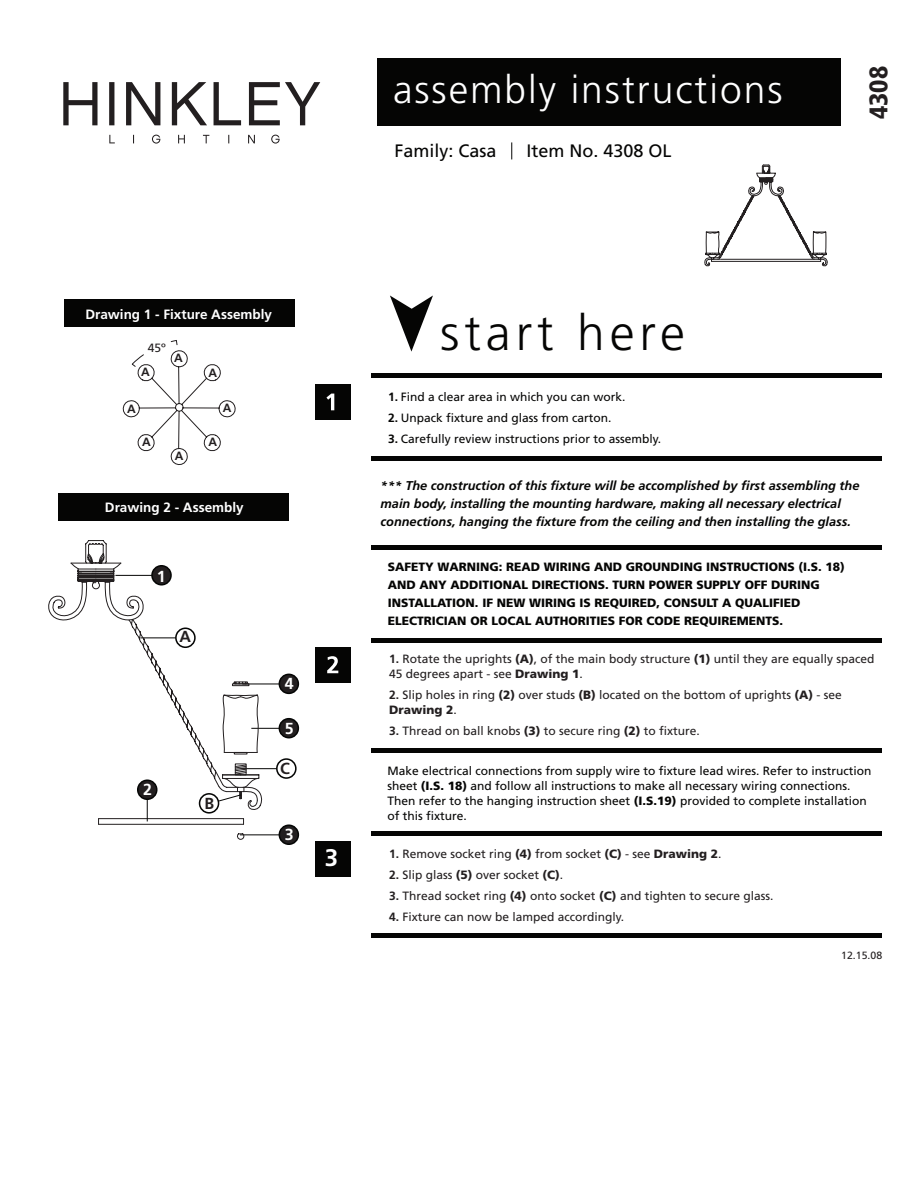
<style>
.page{position:relative;width:918px;height:1188px;background:#fff}
.page>*{position:absolute;margin:0;border:0;box-sizing:border-box;transform-origin:0 0}
.t1{font:300 49.65px "Frutiger LT Std";letter-spacing:.1em;color:#050504}
.t2{font:300 39px "Frutiger LT Std";letter-spacing:.05em;color:#fff}
.t3{font:900 condensed 25.5px "Frutiger LT Std";color:#231f20}
.t4{font:700 24px "Frutiger LT Std";color:#fff}
.t5{font:18px "Frutiger LT Std";color:#050504}
.t6{font:700 16.05px "Frutiger LT Std";color:#fff}
.t7{font:700 16.05px "Frutiger LT Std";color:#231f20}
.t8{font:700 13.5px "Frutiger LT Std";color:#fff}
.t9{font:italic 700 12.75px/18px "Frutiger LT Std";color:#050504}
.t10{font:12px/15px "Frutiger LT Std";color:#231f20}
.t11{font:12px/15px "Frutiger LT Std";color:#050504}
.t12{font:900 12px/18px "Frutiger LT Std";color:#050504}
.t13{font:700 12px "Frutiger LT Std";color:#231f20}
.t14{font:10.5px "Frutiger LT Std";color:#231f20}
.s1{font-weight:700}
.s2{font-weight:900}
</style>
<div class="page">
<div style="left:377px;top:58px;width:463px;height:68px;background:#050504"></div>
<svg style="left:390px;top:295px;width:43px;height:57px"></svg>
<div style="left:315px;top:384px;width:35px;height:36px;background:#050504"></div>
<svg style="left:326px;top:394px;width:8px;height:16px"></svg>
<div style="left:371px;top:373px;width:511px;height:5px;background:#050504"></div>
<div style="left:371px;top:456px;width:511px;height:5px;background:#050504"></div>
<div style="left:371px;top:545px;width:511px;height:5px;background:#050504"></div>
<div style="left:371px;top:638px;width:511px;height:5px;background:#050504"></div>
<div style="left:371px;top:748px;width:511px;height:5px;background:#050504"></div>
<div style="left:371px;top:831px;width:511px;height:5px;background:#050504"></div>
<div style="left:371px;top:933px;width:511px;height:5px;background:#050504"></div>
<svg style="left:511px;top:142px;width:1px;height:17px"></svg>
<div style="left:315px;top:841px;width:36px;height:35px;background:#050504"></div>
<div style="left:315px;top:648px;width:36px;height:35px;background:#050504"></div>
<svg style="left:327px;top:656px;width:11px;height:17px"></svg>
<div style="left:59px;top:493px;width:230px;height:28px;background:#050504"></div>
<div style="left:279px;top:674px;width:20px;height:20px;background:#231f20;border:2px solid #050605;border-radius:50%"></div>
<div style="left:279px;top:718px;width:20px;height:20px;background:#231f20;border:2px solid #050605;border-radius:50%"></div>
<div style="left:279px;top:824px;width:20px;height:21px;background:#231f20;border:2px solid #050605;border-radius:50%"></div>
<hr style="left:240px;top:834px;width:39px;height:1px;background:#050504">
<div style="left:276px;top:758px;width:21px;height:21px;border:2px solid #050605;border-radius:50%"></div>
<svg style="left:704px;top:164px;width:124px;height:102px"></svg>
<svg style="left:48px;top:595px;width:196px;height:245px"></svg>
<svg style="left:70px;top:540px;width:209px;height:285px"></svg>
<div style="left:64px;top:300px;width:231px;height:27px;background:#050504"></div>
<svg style="left:122px;top:340px;width:114px;height:125px"></svg>
<svg style="left:63px;top:82px;width:257px;height:43px"></svg>
<svg style="left:109px;top:135px;width:171px;height:9px"></svg>
<h2 class="t2" style="left:393px;top:68px;width:391px">assembly instructions</h2>
<h3 class="t5" style="left:394px;top:140px;width:104px">Family: Casa</h3>
<h3 class="t5" style="left:526px;top:140px;width:147px">Item No. 4308 OL</h3>
<h3 class="t3" style="left:863px;top:119px;width:55px;rotate:-90deg">4308</h3>
<p class="t8" style="left:85px;top:306px;width:188px">Drawing 1 - Fixture Assembly</p>
<p class="t10" style="left:148px;top:340px;width:20px">45º</p>
<p class="t13" style="left:174px;top:351px;width:10px">A</p>
<p class="t13" style="left:141px;top:365px;width:10px">A</p>
<p class="t13" style="left:209px;top:365px;width:10px">A</p>
<p class="t13" style="left:127px;top:402px;width:10px">A</p>
<p class="t13" style="left:223px;top:401px;width:10px">A</p>
<p class="t13" style="left:142px;top:434px;width:10px">A</p>
<p class="t13" style="left:208px;top:435px;width:10px">A</p>
<p class="t13" style="left:175px;top:449px;width:10px">A</p>
<p class="t8" style="left:105px;top:499px;width:140px">Drawing 2 - Assembly</p>
<h3 class="t6" style="left:157px;top:567px;width:10px">1</h3>
<h3 class="t7" style="left:179px;top:627px;width:13px">A</h3>
<h3 class="t6" style="left:143px;top:780px;width:10px">2</h3>
<h3 class="t7" style="left:204px;top:794px;width:11px">B</h3>
<h3 class="t6" style="left:285px;top:674px;width:10px">4</h3>
<h3 class="t6" style="left:285px;top:719px;width:10px">5</h3>
<h3 class="t7" style="left:280px;top:759px;width:11px">C</h3>
<h3 class="t6" style="left:285px;top:825px;width:10px">3</h3>
<h3 class="t4" style="left:325px;top:844px;width:15px">3</h3>
<h1 class="t1" style="left:440px;top:305px;width:246px">start here</h1>
<p class="t11" style="left:388px;top:389px;width:239px"><span class="s1">1.</span> Find a clear area in which you can work.</p>
<p class="t11" style="left:388px;top:410px;width:225px"><span class="s1">2.</span> Unpack fixture and glass from carton.</p>
<p class="t11" style="left:388px;top:431px;width:275px"><span class="s1">3.</span> Carefully review instructions prior to assembly.</p>
<p class="t9" style="left:381px;top:477px;width:480px">*** The construction of this fixture will be accomplished by first assembling the main body, installing the mounting hardware, making all necessary electrical connections, hanging the fixture from the ceiling and then installing the glass.</p>
<p class="t12" style="left:388px;top:558px;width:459px">SAFETY WARNING: READ WIRING AND GROUNDING INSTRUCTIONS (I.S. 18)<br>AND ANY ADDITIONAL DIRECTIONS. TURN POWER SUPPLY OFF DURING INSTALLATION. IF NEW WIRING IS REQUIRED, CONSULT A QUALIFIED ELECTRICIAN OR LOCAL AUTHORITIES FOR CODE REQUIREMENTS.</p>
<p class="t10" style="left:389px;top:652px;width:487px"><span class="s1">1.</span> Rotate the uprights <span class="s2">(A)</span>, of the main body structure <span class="s2">(1)</span> until they are equally spaced<br>45 degrees apart - see <span class="s2">Drawing 1</span>.</p>
<p class="t10" style="left:389px;top:688px;width:454px"><span class="s1">2.</span> Slip holes in ring <span class="s2">(2)</span> over studs <span class="s2">(B)</span> located on the bottom of uprights <span class="s2">(A)</span> - see<br><span class="s2">Drawing 2</span>.</p>
<p class="t10" style="left:389px;top:724px;width:312px"><span class="s1">3.</span> Thread on ball knobs <span class="s2">(3)</span> to secure ring <span class="s2">(2)</span> to fixture.</p>
<p class="t11" style="left:387px;top:763px;width:486px">Make electrical connections from supply wire to fixture lead wires. Refer to instruction sheet <span class="s2">(I.S. 18)</span> and follow all instructions to make all necessary wiring connections.<br>Then refer to the hanging instruction sheet <span class="s2">(I.S.19)</span> provided to complete installation of this fixture.</p>
<p class="t10" style="left:389px;top:847px;width:334px"><span class="s1">1.</span> Remove socket ring <span class="s2">(4)</span> from socket <span class="s2">(C)</span> - see <span class="s2">Drawing 2</span>.</p>
<p class="t10" style="left:389px;top:868px;width:176px"><span class="s1">2.</span> Slip glass <span class="s2">(5)</span> over socket <span class="s2">(C)</span>.</p>
<p class="t10" style="left:389px;top:889px;width:386px"><span class="s1">3.</span> Thread socket ring <span class="s2">(4)</span> onto socket <span class="s2">(C)</span> and tighten to secure glass.</p>
<p class="t10" style="left:389px;top:910px;width:237px"><span class="s1">4.</span> Fixture can now be lamped accordingly.</p>
<p class="t14" style="left:841px;top:949px;width:42px">12.15.08</p>
</div>
